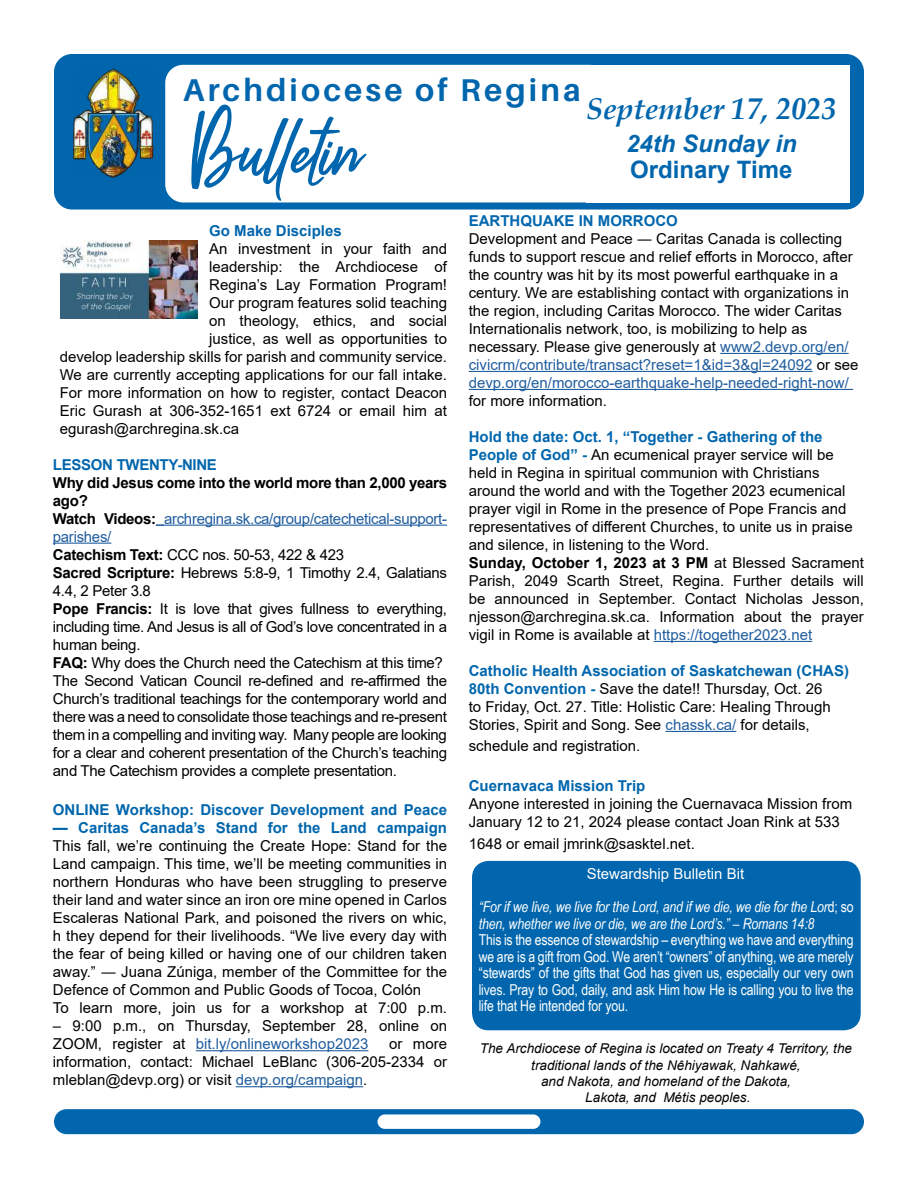
<style>
.page{position:relative;width:918px;height:1188px;background:#fff}
.page>*{position:absolute;margin:0;border:0;box-sizing:border-box;transform-origin:0 0}
.t1{font:93px "Camellia Script";color:#0166ad}
.t2{font:700 31.5px "Aileron";letter-spacing:.1em;color:#0166ad}
.t3{font:italic 700 30px "Book Antiqua";color:#0166ad}
.t4{font:italic 700 24px "Arial";color:#0166ad}
.t5{font:700 24px "Arial";color:#0166ad}
.t6{font:15px/18px "Arial";color:#000}
.t7{font:15px/18px "Arial";letter-spacing:-.02em;color:#000}
.t8{font:15px/16.5px "Arial Narrow";letter-spacing:-.01em;color:#fff;text-align:justify}
.t9{font:700 15px "Arial";color:#0166ad}
.t10{font:italic 15px/16.5px "Arial Narrow";letter-spacing:-.01em;color:#fff}
.t11{font:15px "Arial";color:#fff}
.t12{font:700 15px "Arial";letter-spacing:-.02em;color:#0166ad}
.t13{font:italic 13.5px/16.2px "Arial";color:#000;text-align:center}
.s1{font-weight:700}
.s2{color:#205d9e}
.s3{font-weight:700;color:#0166ad}
.s4{font-style:normal}
</style>
<div class="page">
<div style="left:54px;top:54px;width:810px;height:156px;background:#0166ad;border-radius:18px"></div>
<img style="left:73px;top:68px;width:81px;height:110px">
<div style="left:165px;top:65px;width:442px;height:137px;background:#fff;border-radius:18px"></div>
<div style="left:586px;top:65px;width:264px;height:137px;background:#fff"></div>
<svg style="left:156px;top:524px;width:8px;height:2px"></svg>
<hr style="left:164px;top:525px;width:283px;height:1px;background:#205d9e">
<hr style="left:53px;top:543px;width:58px;height:1px;background:#205d9e">
<hr style="left:196px;top:1050px;width:172px;height:1px;background:#205d9e">
<hr style="left:236px;top:1086px;width:127px;height:1px;background:#205d9e">
<hr style="left:720px;top:353px;width:129px;height:1px;background:#205d9e">
<hr style="left:469px;top:371px;width:344px;height:1px;background:#205d9e">
<hr style="left:469px;top:389px;width:384px;height:1px;background:#205d9e">
<hr style="left:654px;top:641px;width:158px;height:1px;background:#205d9e">
<hr style="left:666px;top:731px;width:70px;height:1px;background:#205d9e">
<div style="left:54px;top:1109px;width:810px;height:25px;background:#0166ad;border-radius:13px"></div>
<div style="left:378px;top:1114px;width:162px;height:15px;background:#fff;border-radius:7px"></div>
<div style="left:470px;top:859px;width:392px;height:173px;background:#0166ad;border-radius:18px"></div>
<div style="left:469px;top:858px;width:395px;height:175px;border:3px solid #fff;border-radius:18px"></div>
<img style="left:61px;top:240px;width:137px;height:79px">
<h2 class="t2" style="left:183px;top:77px;width:399px">Archdiocese of Regina</h2>
<h1 class="t1" style="left:191px;top:86px;width:168px">Bu氀氀etin</h1>
<h3 class="t3" style="left:586px;top:98px;width:251px">September 17, 2023</h3>
<h3 class="t4" style="left:626px;top:135px;width:172px">24th Sunday in</h3>
<h3 class="t5" style="left:630px;top:160px;width:164px">Ordinary Time</h3>
<p class="t9" style="left:209px;top:225px;width:134px">Go Make Disciples</p>
<p class="t6" style="left:209px;top:241px;width:239px">An investment in your faith and</p>
<p class="t6" style="left:209px;top:259px;width:239px">leadership: the Archdiocese of</p>
<p class="t6" style="left:209px;top:277px;width:239px">Regina’s Lay Formation Program!</p>
<p class="t6" style="left:209px;top:295px;width:239px">Our program features solid teaching</p>
<p class="t6" style="left:209px;top:313px;width:239px">on theology, ethics, and social</p>
<p class="t6" style="left:209px;top:331px;width:239px">justice, as well as opportunities to</p>
<p class="t6" style="left:60px;top:349px;width:389px">develop leadership skills for parish and community service.</p>
<p class="t6" style="left:60px;top:367px;width:389px">We are currently accepting applications for our fall intake.</p>
<p class="t6" style="left:60px;top:385px;width:389px">For more information on how to register, contact Deacon</p>
<p class="t6" style="left:60px;top:403px;width:389px">Eric Gurash at 306-352-1651 ext 6724 or email him at</p>
<p class="t6" style="left:60px;top:421px;width:181px">egurash@archregina.sk.ca</p>
<p class="t12" style="left:53px;top:459px;width:166px">LESSON TWENTY-NINE</p>
<p class="t7" style="left:53px;top:475px;width:396px"><span class="s1">Why did Jesus come into the world more than 2,000 years ago?<br>Watch Videos:</span> <span class="s2">archregina.sk.ca/group/catechetical-support&shy;parishes/<br></span><span class="s1">Catechism Text:</span> CCC nos. 50-53, 422 &amp; 423<br><span class="s1">Sacred Scripture:</span> Hebrews 5:8-9, 1 Timothy 2.4, Galatians 4.4, 2 Peter 3.8<br><span class="s1">Pope Francis:</span> It is love that gives fullness to everything, including time. And Jesus is all of God’s love concentrated in a human being.<br><span class="s1">FAQ:</span> Why does the Church need the Catechism at this time?<br>The Second Vatican Council re-de昀椀ned and re-a昀케rmed the Church’s traditional teachings for the contemporary world and there was a need to consolidate those teachings and re-present them in a compelling and inviting way. Many people are looking for a clear and coherent presentation of the Church’s teaching and The Catechism provides a complete presentation.</p>
<p class="t9" style="left:53px;top:804px;width:396px">ONLINE Workshop: Discover Development and Peace</p>
<p class="t9" style="left:53px;top:822px;width:396px">— Caritas Canada’s Stand for the Land campaign</p>
<p class="t6" style="left:53px;top:838px;width:396px">This fall, we’re continuing the Create Hope: Stand for the Land campaign. This time, we’ll be meeting communities in northern Honduras who have been struggling to preserve their land and water since an iron ore mine opened in Carlos Escaleras National Park, and poisoned the rivers on whic, h they depend for their livelihoods. “We live every day with the fear of being killed or having one of our children taken away.” ― Juana Zúniga, member of the Committee for the Defence of Common and Public Goods of Tocoa, Colón<br>To learn more, join us for a workshop at 7:00 p.m.</p>
<p class="t6" style="left:53px;top:1018px;width:396px">– 9:00 p.m., on Thursday, September 28, online on<br>ZOOM, register at <span class="s2">bit.ly/onlineworkshop2023</span></p>
<p class="t6" style="left:53px;top:1036px;width:396px;text-align:justify;text-indent:336px">or more information, contact: Michael LeBlanc (306-205-2334 or mleblan@devp.org) or visit <span class="s2">devp.org/campaign</span>.</p>
<p class="t9" style="left:469px;top:215px;width:211px">EARTHQUAKE IN MORROCO</p>
<p class="t6" style="left:469px;top:229px;width:391px">Development and Peace ― Caritas Canada is collecting funds to support rescue and relief e昀昀orts in Morocco, after the country was hit by its most powerful earthquake in a century. We are establishing contact with organizations in the region, including Caritas Morocco. The wider Caritas Internationalis network, too, is mobilizing to help as necessary. Please give generously at <span class="s2">www2.devp.org/en/ civicrm/contribute/transact?reset=1&amp;id=3&amp;gl=24092</span> or see <span class="s2">devp.org/en/morocco-earthquake-help-needed-right-now/</span></p>
<p class="t6" style="left:469px;top:393px;width:140px">for more information.</p>
<p class="t6" style="left:469px;top:429px;width:397px"><span class="s3">Hold the date: Oct. 1, “Together - Gathering of the People of God” -</span> An ecumenical prayer service will be held in Regina in spiritual communion with Christians around the world and with the Together 2023 ecumenical prayer vigil in Rome in the presence of Pope Francis and representatives of di昀昀erent Churches, to unite us in praise and silence, in listening to the Word.<br><span class="s1">Sunday, October 1, 2023 at 3 PM</span> at Blessed Sacrament Parish, 2049 Scarth Street, Regina. Further details will be announced in September. Contact Nicholas Jesson, njesson@archregina.sk.ca. Information about the prayer vigil in Rome is available at <span class="s2">https://together2023.net</span></p>
<p class="t6" style="left:469px;top:663px;width:382px"><span class="s3">Catholic Health Association of Saskatchewan (CHAS)<br>80th Convention -</span> Save the date!! Thursday, Oct. 26<br>to Friday, Oct. 27. Title: Holistic Care: Healing Through Stories, Spirit and Song. See <span class="s2">chassk.ca/</span> for details,</p>
<p class="t6" style="left:469px;top:739px;width:173px">schedule and registration.</p>
<p class="t9" style="left:469px;top:780px;width:178px">Cuernavaca Mission Trip</p>
<p class="t6" style="left:469px;top:796px;width:385px">Anyone interested in joining the Cuernavaca Mission from<br>January 12 to 21, 2024 please contact Joan Rink at 533</p>
<p class="t6" style="left:469px;top:836px;width:228px">1648 or email jmrink@sasktel.net.</p>
<p class="t11" style="left:587px;top:868px;width:159px">Stewardship Bulletin Bit</p>
<p class="t10" style="left:479px;top:900px;width:377px">“For if we live, we live for the Lord, and if we die, we die for the Lor<span class="s4">d; so </span>then, whether we live or die, we are the Lord’s.” – Romans 14:8</p>
<p class="t8" style="left:479px;top:933px;width:377px">This is the essence of stewardship – everything we have and everything we are is a gift from God. We aren’t “owners” of anything, we are merely “stewards” of the gifts that God has given us, especially our very own lives. Pray to God, daily, and ask Him how He is calling you to live the life that He intended for you.</p>
<p class="t13" style="left:480px;top:1042px;width:374px">The Archdiocese of Regina is located on Treaty 4 Territory, the traditional lands of the Nêhiyawak, Nahkawé,<br>and Nakota, and homeland of the Dakota,<br>Lakota, and Métis peoples.</p>
</div>
